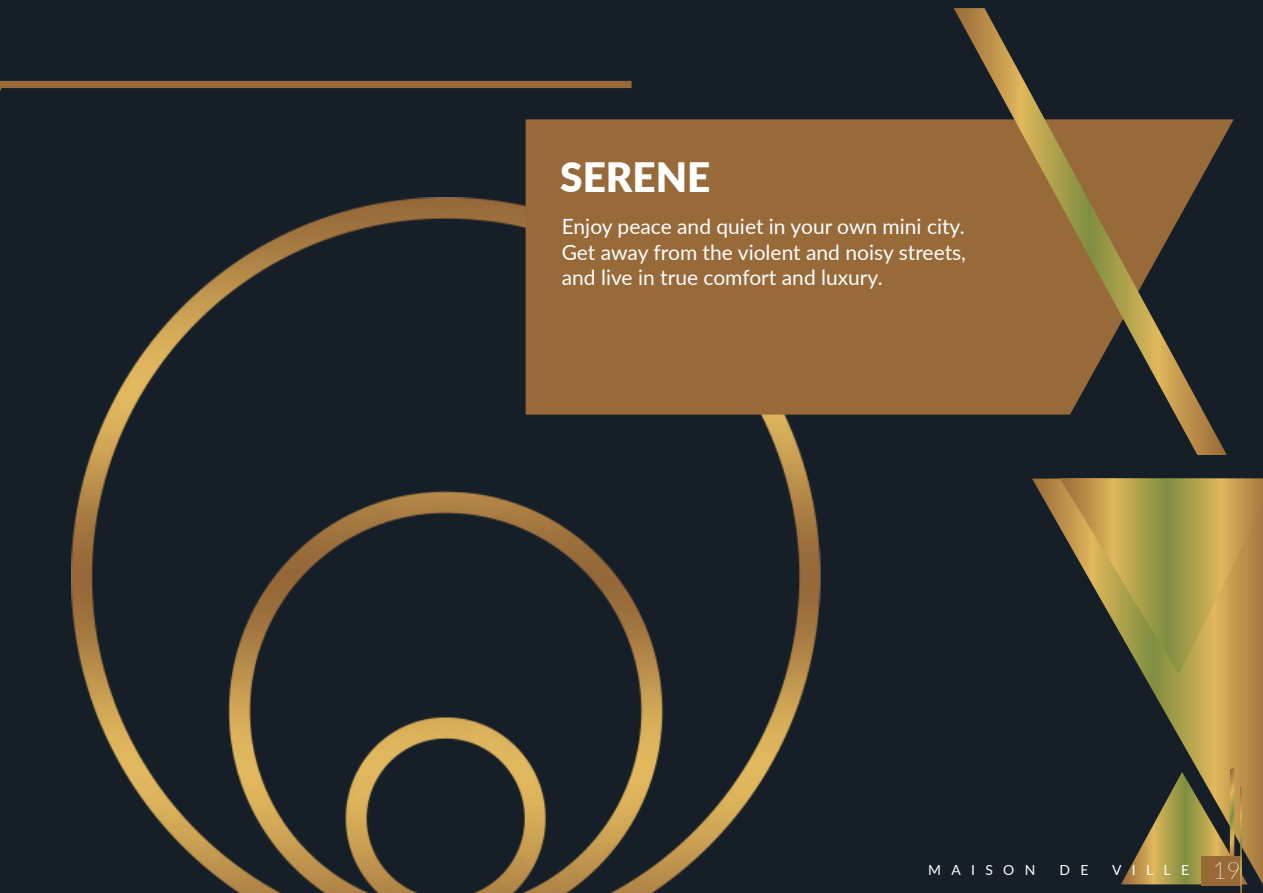
<style>
.page{position:relative;width:1263px;height:893px;background:#161f27}
.page>*{position:absolute;margin:0;border:0;box-sizing:border-box;transform-origin:0 0}
.t1{font:900 40.5px "Lato";color:#fff}
.t2{font:21px/25.5px "Lato";color:#fff;text-align:justify}
.t3{font:13.95px "Lato";letter-spacing:.74em;color:#fff}
.s1{font-weight:100;font-size:24px}
</style>
<div class="page">
<img style="left:71px;top:415px;width:750px;height:478px">
<div style="left:632px;top:119px;width:602px;height:296px;background:#986a39"></div>
<svg style="left:954px;top:8px;width:273px;height:447px"></svg>
<svg style="left:1032px;top:479px;width:231px;height:405px"></svg>
<svg style="left:1060px;top:478px;width:203px;height:196px"></svg>
<svg style="left:1121px;top:767px;width:126px;height:126px"></svg>
<svg style="left:0;top:81px;width:632px;height:359px"></svg>
<h1 class="t1" style="left:560px;top:147px;width:152px">SERENE</h1>
<p class="t2" style="left:562px;top:213px;width:406px">Enjoy peace and quiet in your own mini city.<br>Get away from the violent and noisy streets, and live in true comfort and luxury.</p>
<p class="t3" style="left:928px;top:860px;width:109px">MAISON</p>
<p class="t3" style="left:1059px;top:860px;width:30px">D E</p>
<p class="t3" style="left:1112px;top:860px;width:130px">VILLE <span class="s1">19</span></p>
</div>
